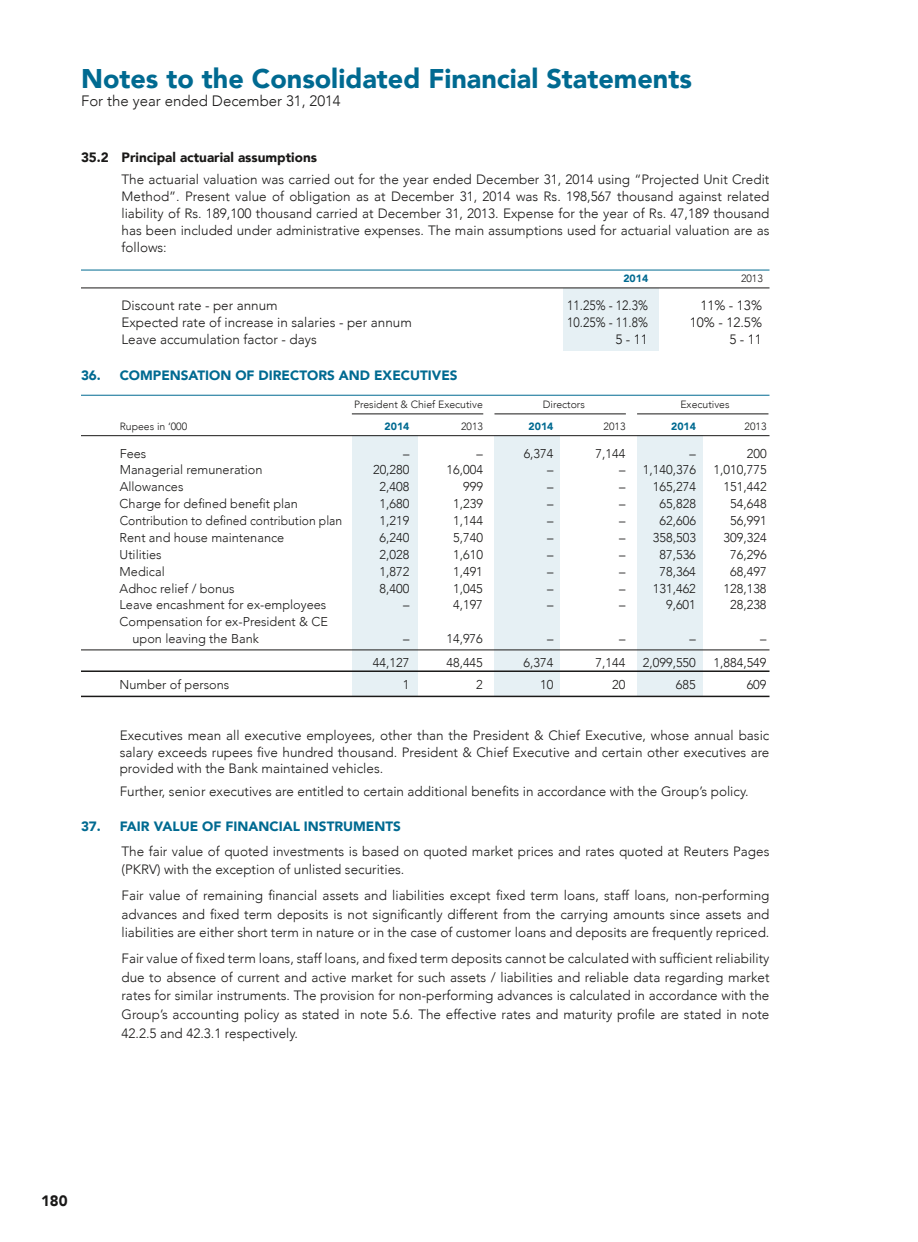
<style>
.page{position:relative;width:918px;height:1242px;background:#fff}
.page>*{position:absolute;margin:0;border:0;box-sizing:border-box;transform-origin:0 0}
.t1{font:900 27px "Avenir";color:#006a91}
.t2{font:300 15px "Avenir";color:#1a1918}
.t3{font:900 15px "Avenir";color:#1a1918}
.t4{font:300 13.5px/18.8px "Avenir";color:#1a1918;text-align:justify}
.t5{font:900 13.5px "Avenir";color:#006a91}
.t6{font:900 13.5px "Avenir";color:#1a1918}
.t7{font:300 13.5px "Avenir";color:#1a1918;scale:.9 1}
.t8{font:300 12.75px/17px "Avenir";color:#1a1918}
.t9{font:300 12.75px "Avenir";color:#1a1918;scale:.95 1}
.t10{font:300 10.5px "Avenir";color:#1a1918}
.t11{font:900 10.5px "Avenir";color:#006a91}
</style>
<div class="page">
<div style="left:563px;top:288px;width:95px;height:63px;background:#e6f0f4"></div>
<hr style="left:81px;top:270px;width:689px;height:1px;background:#006a91">
<div style="left:637px;top:436px;width:66px;height:261px;background:#e6f0f4"></div>
<div style="left:495px;top:436px;width:65px;height:261px;background:#e6f0f4"></div>
<div style="left:352px;top:436px;width:66px;height:261px;background:#e6f0f4"></div>
<hr style="left:81px;top:395px;width:689px;height:1px;background:#006a91">
<hr style="left:352px;top:414px;width:131px;height:1px;background:#1a1918">
<hr style="left:494px;top:414px;width:132px;height:1px;background:#1a1918">
<hr style="left:637px;top:414px;width:131px;height:1px;background:#1a1918">
<hr style="left:81px;top:670px;width:689px;height:2px;background:#1a1918">
<hr style="left:81px;top:696px;width:689px;height:1px;background:#1a1918">
<hr style="left:81px;top:650px;width:689px;height:1px;background:#1a1918">
<hr style="left:81px;top:288px;width:689px;height:1px;background:#1a1918">
<hr style="left:81px;top:435px;width:689px;height:1px;background:#1a1918">
<h1 class="t1" style="left:81px;top:55px;width:612px">Notes to the Consolidated Financial Statements</h1>
<p class="t2" style="left:81px;top:92px;width:261px">For the year ended December 31, 2014</p>
<p class="t6" style="left:81px;top:146px;width:238px">35.2 Principal actuarial assumptions</p>
<p class="t4" style="left:122px;top:171px;width:650px;line-height:16.8px">The actuarial valuation was carried out for the year ended December 31, 2014 using “Projected Unit Credit Method”. Present value of obligation as at December 31, 2014 was Rs. 198,567 thousand against related liability of Rs. 189,100 thousand carried at December 31, 2013. Expense for the year of Rs. 47,189 thousand has been included under administrative expenses. The main assumptions used for actuarial valuation are as follows:</p>
<p class="t11" style="left:623px;top:269px;width:26px">2014</p>
<p class="t10" style="left:741px;top:272px;width:23px">2013</p>
<p class="t4" style="left:122px;top:296px;width:158px">Discount rate - per annum</p>
<p class="t7" style="left:567px;top:297px;width:91px">11.25% - 12.3%</p>
<p class="t4" style="left:700px;top:296px;width:63px">11% - 13%</p>
<p class="t4" style="left:122px;top:313px;width:292px">Expected rate of increase in salaries - per annum</p>
<p class="t7" style="left:567px;top:314px;width:91px">10.25% - 11.8%</p>
<p class="t4" style="left:690px;top:313px;width:74px">10% - 12.5%</p>
<p class="t4" style="left:122px;top:330px;width:197px">Leave accumulation factor - days</p>
<p class="t4" style="left:615px;top:330px;width:34px">5 - 11</p>
<p class="t4" style="left:729px;top:330px;width:34px">5 - 11</p>
<p class="t5" style="left:81px;top:364px;width:378px">36. COMPENSATION OF DIRECTORS AND EXECUTIVES</p>
<p class="t10" style="left:354px;top:398px;width:130px">President &amp; Chief Executive</p>
<p class="t10" style="left:543px;top:398px;width:44px">Directors</p>
<p class="t10" style="left:680px;top:398px;width:51px">Executives</p>
<p class="t10" style="left:120px;top:420px;width:69px">Rupees in ‘000</p>
<p class="t11" style="left:385px;top:417px;width:26px">2014</p>
<p class="t10" style="left:461px;top:420px;width:23px">2013</p>
<p class="t11" style="left:529px;top:417px;width:26px">2014</p>
<p class="t10" style="left:604px;top:420px;width:23px">2013</p>
<p class="t11" style="left:671px;top:417px;width:26px">2014</p>
<p class="t10" style="left:745px;top:420px;width:23px">2013</p>
<p class="t8" style="left:120px;top:445px;width:28px">Fees</p>
<p class="t8" style="left:403px;top:445px;width:8px">–</p>
<p class="t8" style="left:477px;top:445px;width:8px">–</p>
<p class="t8" style="left:524px;top:445px;width:31px">6,374</p>
<p class="t8" style="left:596px;top:445px;width:31px">7,144</p>
<p class="t8" style="left:690px;top:445px;width:8px">–</p>
<p class="t8" style="left:747px;top:445px;width:21px">200</p>
<p class="t8" style="left:120px;top:462px;width:144px">Managerial remuneration</p>
<p class="t8" style="left:373px;top:462px;width:38px">20,280</p>
<p class="t8" style="left:447px;top:462px;width:38px">16,004</p>
<p class="t8" style="left:547px;top:462px;width:8px">–</p>
<p class="t8" style="left:619px;top:462px;width:78px">– 1,140,376</p>
<p class="t8" style="left:714px;top:462px;width:55px">1,010,775</p>
<p class="t8" style="left:120px;top:478px;width:65px">Allowances</p>
<p class="t8" style="left:380px;top:478px;width:31px">2,408</p>
<p class="t8" style="left:463px;top:478px;width:21px">999</p>
<p class="t8" style="left:547px;top:478px;width:8px">–</p>
<p class="t8" style="left:619px;top:478px;width:78px">– 165,274</p>
<p class="t8" style="left:724px;top:478px;width:45px">151,442</p>
<p class="t8" style="left:120px;top:495px;width:180px">Charge for defined benefit plan</p>
<p class="t8" style="left:380px;top:495px;width:31px">1,680</p>
<p class="t8" style="left:453px;top:495px;width:31px">1,239</p>
<p class="t8" style="left:547px;top:495px;width:8px">–</p>
<p class="t8" style="left:619px;top:495px;width:8px">–</p>
<p class="t8" style="left:660px;top:495px;width:38px">65,828</p>
<p class="t8" style="left:730px;top:495px;width:38px">54,648</p>
<p class="t9" style="left:120px;top:513px;width:236px">Contribution to defined contribution plan</p>
<p class="t8" style="left:380px;top:512px;width:31px">1,219</p>
<p class="t8" style="left:453px;top:512px;width:31px">1,144</p>
<p class="t8" style="left:547px;top:512px;width:8px">–</p>
<p class="t8" style="left:619px;top:512px;width:8px">–</p>
<p class="t8" style="left:660px;top:512px;width:38px">62,606</p>
<p class="t8" style="left:730px;top:512px;width:38px">56,991</p>
<p class="t8" style="left:120px;top:529px;width:166px">Rent and house maintenance</p>
<p class="t8" style="left:380px;top:529px;width:31px">6,240</p>
<p class="t8" style="left:453px;top:529px;width:31px">5,740</p>
<p class="t8" style="left:547px;top:529px;width:8px">–</p>
<p class="t8" style="left:619px;top:529px;width:78px">– 358,503</p>
<p class="t8" style="left:724px;top:529px;width:45px">309,324</p>
<p class="t8" style="left:120px;top:546px;width:44px">Utilities</p>
<p class="t8" style="left:380px;top:546px;width:31px">2,028</p>
<p class="t8" style="left:453px;top:546px;width:31px">1,610</p>
<p class="t8" style="left:547px;top:546px;width:8px">–</p>
<p class="t8" style="left:619px;top:546px;width:8px">–</p>
<p class="t8" style="left:659px;top:546px;width:38px">87,536</p>
<p class="t8" style="left:730px;top:546px;width:38px">76,296</p>
<p class="t8" style="left:120px;top:563px;width:47px">Medical</p>
<p class="t8" style="left:380px;top:563px;width:31px">1,872</p>
<p class="t8" style="left:453px;top:563px;width:31px">1,491</p>
<p class="t8" style="left:547px;top:563px;width:8px">–</p>
<p class="t8" style="left:619px;top:563px;width:8px">–</p>
<p class="t8" style="left:659px;top:563px;width:38px">78,364</p>
<p class="t8" style="left:730px;top:563px;width:38px">68,497</p>
<p class="t8" style="left:120px;top:580px;width:117px">Adhoc relief / bonus</p>
<p class="t8" style="left:380px;top:580px;width:31px">8,400</p>
<p class="t8" style="left:453px;top:580px;width:31px">1,045</p>
<p class="t8" style="left:547px;top:580px;width:8px">–</p>
<p class="t8" style="left:619px;top:580px;width:78px">– 131,462</p>
<p class="t8" style="left:724px;top:580px;width:45px">128,138</p>
<p class="t8" style="left:120px;top:597px;width:208px">Leave encashment for ex-employees</p>
<p class="t8" style="left:403px;top:597px;width:8px">–</p>
<p class="t8" style="left:453px;top:597px;width:31px">4,197</p>
<p class="t8" style="left:547px;top:597px;width:8px">–</p>
<p class="t8" style="left:619px;top:597px;width:8px">–</p>
<p class="t8" style="left:666px;top:597px;width:31px">9,601</p>
<p class="t8" style="left:730px;top:597px;width:38px">28,238</p>
<p class="t8" style="left:132px;top:614px;width:197px;text-indent:-13px">Compensation for ex-President &amp; CE upon leaving the Bank</p>
<p class="t8" style="left:403px;top:630px;width:8px">–</p>
<p class="t8" style="left:446px;top:630px;width:38px">14,976</p>
<p class="t8" style="left:547px;top:630px;width:8px">–</p>
<p class="t8" style="left:619px;top:630px;width:8px">–</p>
<p class="t8" style="left:690px;top:630px;width:8px">–</p>
<p class="t8" style="left:760px;top:630px;width:8px">–</p>
<p class="t8" style="left:373px;top:654px;width:38px">44,127</p>
<p class="t8" style="left:446px;top:654px;width:38px">48,445</p>
<p class="t8" style="left:524px;top:654px;width:31px">6,374</p>
<p class="t8" style="left:596px;top:654px;width:31px">7,144</p>
<p class="t8" style="left:643px;top:654px;width:55px">2,099,550</p>
<p class="t8" style="left:714px;top:654px;width:55px">1,884,549</p>
<p class="t8" style="left:120px;top:676px;width:111px">Number of persons</p>
<p class="t8" style="left:403px;top:676px;width:8px">1</p>
<p class="t8" style="left:476px;top:676px;width:8px">2</p>
<p class="t8" style="left:540px;top:676px;width:15px">10</p>
<p class="t8" style="left:612px;top:676px;width:15px">20</p>
<p class="t8" style="left:676px;top:676px;width:21px">685</p>
<p class="t8" style="left:747px;top:676px;width:21px">609</p>
<p class="t4" style="left:120px;top:727px;width:651px;line-height:16.8px">Executives mean all executive employees, other than the President &amp; Chief Executive, whose annual basic salary exceeds rupees five hundred thousand. President &amp; Chief Executive and certain other executives are provided with the Bank maintained vehicles.</p>
<p class="t4" style="left:120px;top:782px;width:630px">Further, senior executives are entitled to certain additional benefits in accordance with the Group’s policy.</p>
<p class="t5" style="left:81px;top:815px;width:321px">37. FAIR VALUE OF FINANCIAL INSTRUMENTS</p>
<p class="t4" style="left:122px;top:842px;width:650px">The fair value of quoted investments is based on quoted market prices and rates quoted at Reuters Pages (PKRV) with the exception of unlisted securities.</p>
<p class="t4" style="left:122px;top:886px;width:650px">Fair value of remaining financial assets and liabilities except fixed term loans, staff loans, non-performing advances and fixed term deposits is not significantly different from the carrying amounts since assets and liabilities are either short term in nature or in the case of customer loans and deposits are frequently repriced.</p>
<p class="t4" style="left:122px;top:949px;width:650px">Fair value of fixed term loans, staff loans, and fixed term deposits cannot be calculated with sufficient reliability due to absence of current and active market for such assets / liabilities and reliable data regarding market rates for similar instruments. The provision for non-performing advances is calculated in accordance with the Group’s accounting policy as stated in note 5.6. The effective rates and maturity profile are stated in note 42.2.5 and 42.3.1 respectively.</p>
<p class="t3" style="left:41px;top:1188px;width:28px">180</p>
</div>
